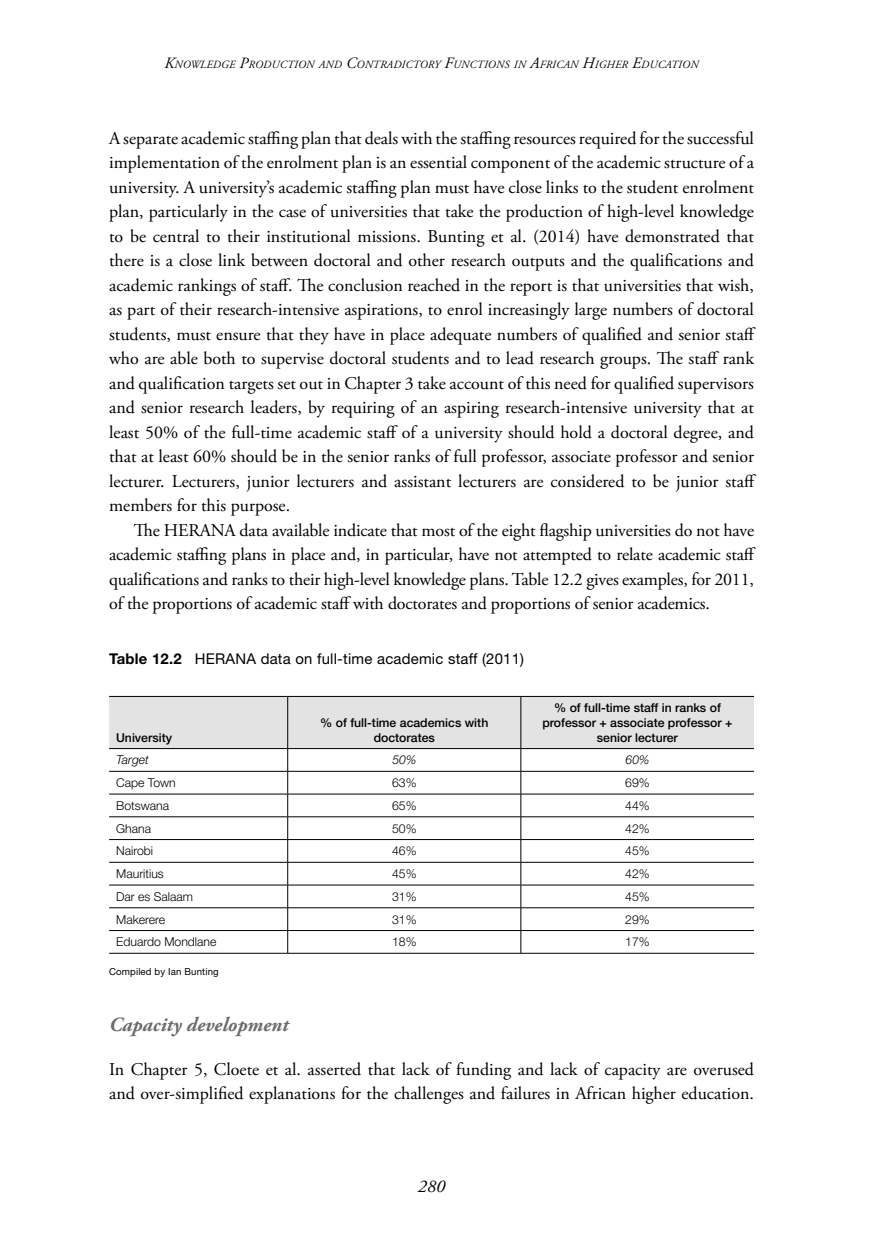
<style>
.page{position:relative;width:883px;height:1260px;background:#fff}
.page>*{position:absolute;margin:0;border:0;box-sizing:border-box;transform-origin:0 0}
.t1{font:italic 700 20.12px "Adobe Garamond Pro";color:#6b6b6b}
.t2{font:17.85px/24.5px "Adobe Garamond Pro";color:#000;text-align:justify}
.t3{font:italic 17.85px "Adobe Garamond Pro";color:#000}
.t4{font:14.88px "Helvetica Neue LT Std";letter-spacing:.015em;color:#000}
.t5{font:300 12.25px "Helvetica Neue LT Std";color:#000}
.t6{font:500 12.25px/14.7px "Helvetica Neue LT Std";color:#000;text-align:center}
.t7{font:italic 300 12.25px "Helvetica Neue LT Std";color:#000}
.t8{font:italic 11.03px "Adobe Garamond Pro";letter-spacing:.015em;color:#000}
.t9{font:9.62px "Helvetica Neue LT Std";letter-spacing:.015em;color:#000}
.s1{font-size:15.75px}
.s2{font-weight:700}
</style>
<div class="page">
<svg style="left:109px;top:696px;width:645px;height:257px"></svg>
<hr style="left:109px;top:953px;width:179px;height:1px;background:#000">
<hr style="left:288px;top:953px;width:233px;height:1px;background:#000">
<hr style="left:521px;top:953px;width:233px;height:1px;background:#000">
<p class="t8" style="left:165px;top:58px;width:535px"><span class="s1">K</span>NOWLEDGE <span class="s1">P</span>RODUCTION AND <span class="s1">C</span>ONTRADICTORY <span class="s1">F</span>UNCTIONS IN <span class="s1">A</span>FRICAN <span class="s1">H</span>IGHER <span class="s1">E</span>DUCATION</p>
<p class="t2" style="left:109px;top:127px;width:648px">A separate academic staffing plan that deals with the staffing resources required for the successful implementation of the enrolment plan is an essential component of the academic structure of a university. A university’s academic staffing plan must have close links to the student enrolment plan, particularly in the case of universities that take the production of high-level knowledge to be central to their institutional missions. Bunting et al. (2014) have demonstrated that there is a close link between doctoral and other research outputs and the qualifications and academic rankings of staff. The conclusion reached in the report is that universities that wish, as part of their research-intensive aspirations, to enrol increasingly large numbers of doctoral students, must ensure that they have in place adequate numbers of qualified and senior staff who are able both to supervise doctoral students and to lead research groups. The staff rank and qualification targets set out in Chapter 3 take account of this need for qualified supervisors and senior research leaders, by requiring of an aspiring research-intensive university that at least 50% of the full-time academic staff of a university should hold a doctoral degree, and that at least 60% should be in the senior ranks of full professor, associate professor and senior lecturer. Lecturers, junior lecturers and assistant lecturers are considered to be junior staff members for this purpose.</p>
<p class="t2" style="left:109px;top:519px;width:648px;text-indent:25px">The HERANA data available indicate that most of the eight flagship universities do not have academic staffing plans in place and, in particular, have not attempted to relate academic staff qualifications and ranks to their high-level knowledge plans. Table 12.2 gives examples, for 2011, of the proportions of academic staff with doctorates and proportions of senior academics.</p>
<p class="t4" style="left:109px;top:650px;width:416px"><span class="s2">Table 12.2</span> HERANA data on full-time academic staff (2011)</p>
<p class="t6" style="left:116px;top:730px;width:58px">University</p>
<p class="t6" style="left:320px;top:715px;width:170px">% of full-time academics with doctorates</p>
<p class="t6" style="left:542px;top:700px;width:192px">% of full-time staff in ranks of professor + associate professor + senior lecturer</p>
<p class="t7" style="left:116px;top:753px;width:34px">Target</p>
<p class="t7" style="left:392px;top:753px;width:25px">50%</p>
<p class="t7" style="left:626px;top:753px;width:25px">60%</p>
<p class="t5" style="left:116px;top:775px;width:61px">Cape Town</p>
<p class="t5" style="left:392px;top:775px;width:26px">63%</p>
<p class="t5" style="left:625px;top:775px;width:26px">69%</p>
<p class="t5" style="left:116px;top:798px;width:54px">Botswana</p>
<p class="t5" style="left:392px;top:798px;width:26px">65%</p>
<p class="t5" style="left:625px;top:798px;width:26px">44%</p>
<p class="t5" style="left:116px;top:821px;width:36px">Ghana</p>
<p class="t5" style="left:392px;top:821px;width:26px">50%</p>
<p class="t5" style="left:625px;top:821px;width:26px">42%</p>
<p class="t5" style="left:116px;top:843px;width:38px">Nairobi</p>
<p class="t5" style="left:392px;top:843px;width:26px">46%</p>
<p class="t5" style="left:625px;top:843px;width:26px">45%</p>
<p class="t5" style="left:116px;top:866px;width:49px">Mauritius</p>
<p class="t5" style="left:392px;top:866px;width:26px">45%</p>
<p class="t5" style="left:625px;top:866px;width:26px">42%</p>
<p class="t5" style="left:116px;top:889px;width:78px">Dar es Salaam</p>
<p class="t5" style="left:392px;top:889px;width:26px">31%</p>
<p class="t5" style="left:625px;top:889px;width:26px">45%</p>
<p class="t5" style="left:116px;top:912px;width:51px">Makerere</p>
<p class="t5" style="left:392px;top:912px;width:26px">31%</p>
<p class="t5" style="left:625px;top:912px;width:26px">29%</p>
<p class="t5" style="left:116px;top:934px;width:102px">Eduardo Mondlane</p>
<p class="t5" style="left:392px;top:934px;width:26px">18%</p>
<p class="t5" style="left:625px;top:934px;width:26px">17%</p>
<p class="t9" style="left:109px;top:966px;width:111px">Compiled by Ian Bunting</p>
<p class="t1" style="left:109px;top:1013px;width:181px">Capacity development</p>
<p class="t2" style="left:109px;top:1058px;width:646px">In Chapter 5, Cloete et al. asserted that lack of funding and lack of capacity are overused and over-simplified explanations for the challenges and failures in African higher education.</p>
<p class="t3" style="left:418px;top:1176px;width:29px">280</p>
</div>
